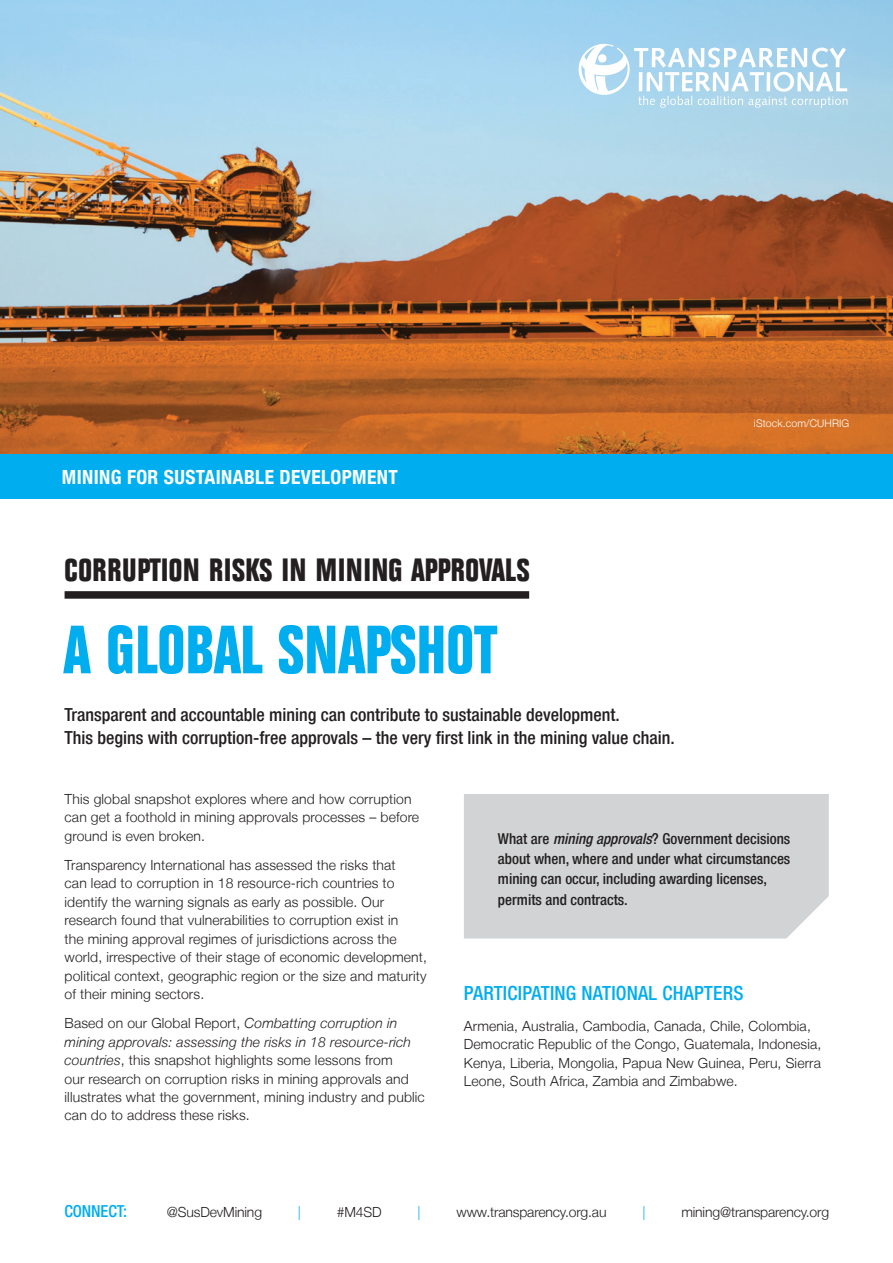
<style>
.page{position:relative;width:893px;height:1263px;background:#fff}
.page>*{position:absolute;margin:0;border:0;box-sizing:border-box;transform-origin:0 0}
.t1{font:700 condensed 71.4px "Folio EF";color:#00aeef;scale:.95 1}
.Body_Copy{font:700 condensed 33.6px "Folio EF";letter-spacing:.01em;color:#231f20}
.t2{font:700 condensed 19.5px "Helvetica Neue LT";letter-spacing:.02em;color:#fff}
.Body_Copy-2{font:500 condensed 19.5px "Helvetica Neue LT";letter-spacing:.01em;color:#00aeef}
.Body_Copy-3{font:500 condensed 18px/22.5px "Helvetica Neue LT";color:#231f20}
.t3{font:500 condensed 16.5px "Helvetica Neue LT";letter-spacing:-.01em;color:#00aeef}
.t4{font:500 condensed 15px/20.2px "Helvetica Neue LT";color:#231f20}
.Body_Copy-4{font:300 13.95px/18.5px "Helvetica Neue LT";letter-spacing:.01em;color:#231f20}
.Body_Copy-5{font:300 13.95px "Helvetica Neue LT";letter-spacing:-.01em;color:#231f20}
.t5{font:300 13.95px "Helvetica Neue LT";color:#00aeef}
.Body_Copy-6{font:300 10.5px "Helvetica Neue LT";letter-spacing:.01em;color:#fff}
.s1{font-style:italic}
</style>
<div class="page">
<div style="left:464px;top:794px;width:365px;height:144px;background:#d1d3d4"></div>
<div style="left:65px;top:591px;width:464px;height:8px;background:#231f20"></div>
<img style="left:0;top:0;width:893px;height:454px">
<svg style="left:579px;top:44px;width:268px;height:64px"></svg>
<div style="left:0;top:454px;width:893px;height:45px;background:#00aeef"></div>
<p class="t2" style="left:62px;top:466px;width:337px">MINING FOR SUSTAINABLE DEVELOPMENT</p>
<p class="Body_Copy" style="left:65px;top:551px;width:466px">CORRUPTION RISKS IN MINING APPROVALS</p>
<p class="t1" style="left:65px;top:611px;width:455px">A GLOBAL SNAPSHOT</p>
<p class="Body_Copy-3" style="left:65px;top:703px;width:612px">Transparent and accountable mining can contribute to sustainable development.<br>This begins with corruption-free approvals – the very first link in the mining value chain.</p>
<p class="Body_Copy-6" style="left:754px;top:417px;width:97px">iStock.com/CUHRIG</p>
<p class="Body_Copy-4" style="left:65px;top:789px;width:356px">This global snapshot explores where and how corruption can get a foothold in mining approvals processes – before ground is even broken.</p>
<p class="Body_Copy-4" style="left:65px;top:855px;width:364px">Transparency International has assessed the risks that<br>can lead to corruption in 18 resource-rich countries to identify the warning signals as early as possible. Our research found that vulnerabilities to corruption exist in<br>the mining approval regimes of jurisdictions across the world, irrespective of their stage of economic development, political context, geographic region or the size and maturity of their mining sectors.</p>
<p class="Body_Copy-4" style="left:65px;top:1014px;width:362px">Based on our Global Report, <span class="s1">Combatting corruption in mining approvals: assessing the risks in 18 resource-rich countries</span>, this snapshot highlights some lessons from<br>our research on corruption risks in mining approvals and illustrates what the government, mining industry and public can do to address these risks.</p>
<p class="t4" style="left:498px;top:828px;width:294px">What are <span class="s1">mining approvals</span>? Government decisions about when, where and under what circumstances mining can occur, including awarding licenses, permits and contracts.</p>
<p class="Body_Copy-2" style="left:464px;top:981px;width:281px">PARTICIPATING NATIONAL CHAPTERS</p>
<p class="Body_Copy-4" style="left:464px;top:1016px;width:359px">Armenia, Australia, Cambodia, Canada, Chile, Colombia, Democratic Republic of the Congo, Guatemala, Indonesia, Kenya, Liberia, Mongolia, Papua New Guinea, Peru, Sierra Leone, South Africa, Zambia and Zimbabwe.</p>
<p class="t3" style="left:65px;top:1201px;width:64px">CONNECT:</p>
<p class="Body_Copy-5" style="left:167px;top:1203px;width:97px">@SusDevMining</p>
<p class="t5" style="left:298px;top:1203px;width:5px">|</p>
<p class="Body_Copy-4" style="left:337px;top:1202px;width:46px">#M4SD</p>
<p class="t5" style="left:418px;top:1203px;width:5px">|</p>
<p class="Body_Copy-5" style="left:457px;top:1203px;width:151px">www.transparency.org.au</p>
<p class="t5" style="left:642px;top:1203px;width:5px">|</p>
<p class="Body_Copy-5" style="left:681px;top:1203px;width:149px">mining@transparency.org</p>
</div>
